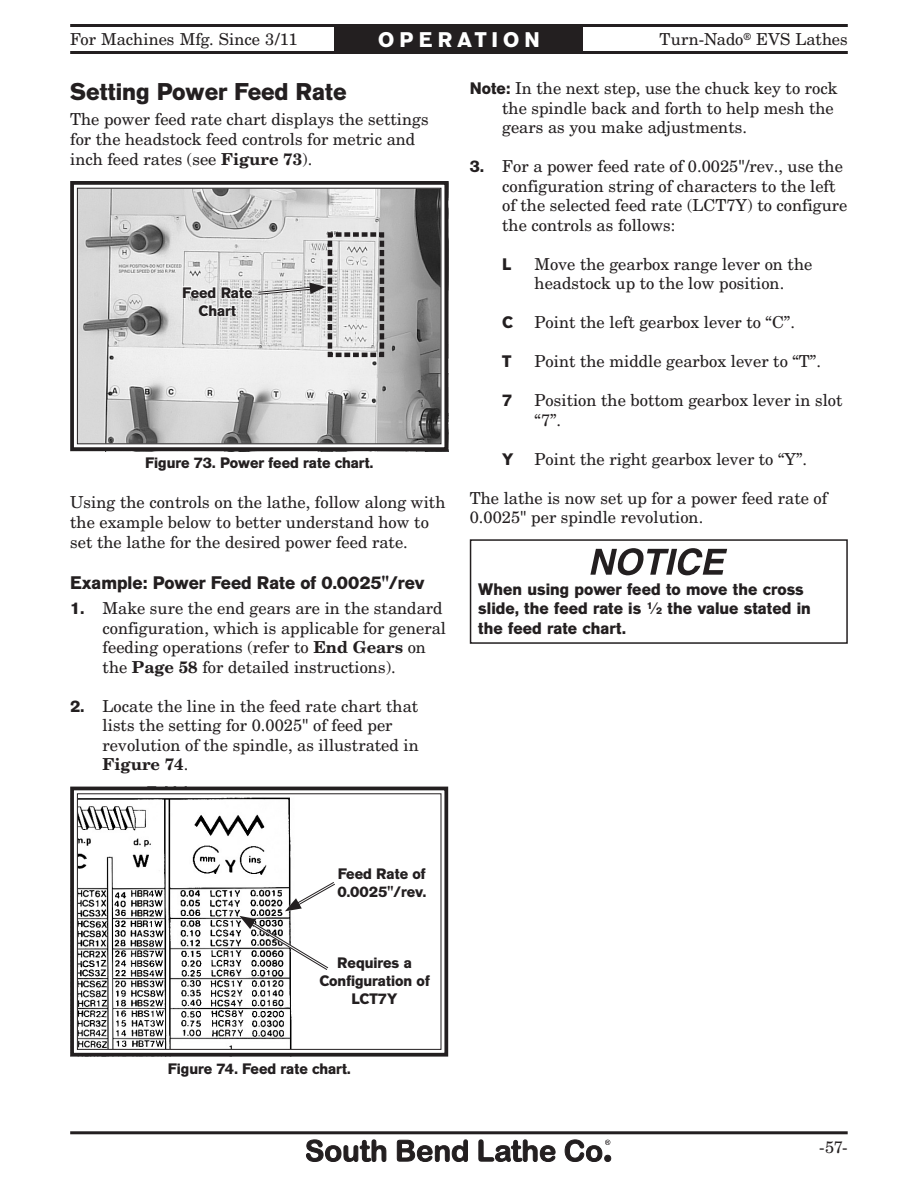
<style>
.page{position:relative;width:918px;height:1188px;background:#fff}
.page>*{position:absolute;margin:0;border:0;box-sizing:border-box;transform-origin:0 0}
.t1{font:700 24px "AG Old Face";color:#231f20}
.t2{font:700 21px "AG Old Face";letter-spacing:.245em;color:#fff}
.t3{font:700 18px "AG Old Face";color:#231f20}
.t4{font:16.5px/19.5px "New Century Schlbk";color:#231f20}
.t5{font:700 16.5px/19.5px "AG Old Face";color:#231f20}
.t6{font:700 15px/18px "AG Old Face";color:#231f20;text-align:center}
.s1{font-weight:700}
.s2{font-family:"AG Old Face";font-weight:700}
.s3{font-size:9.6px}
</style>
<div class="page">
<svg style="left:306px;top:1139px;width:305px;height:23px"></svg>
<hr style="left:70px;top:1131px;width:778px;height:3px;background:#231f20">
<hr style="left:70px;top:51px;width:778px;height:3px;background:#231f20">
<hr style="left:70px;top:24px;width:778px;height:3px;background:#231f20">
<div style="left:335px;top:26px;width:248px;height:26px;background:#231f20"></div>
<svg style="left:70px;top:181px;width:379px;height:271px;background:#b8b7b7"></svg>
<div style="left:77px;top:188px;width:364px;height:256px;border:1px solid #231f20"></div>
<svg style="left:182px;top:230px;width:204px;height:129px;background:#d7d7d7"></svg>
<svg style="left:590px;top:548px;width:137px;height:27px"></svg>
<div style="left:470px;top:539px;width:378px;height:105px;border:2px solid #231f20"></div>
<svg style="left:70px;top:786px;width:379px;height:271px"></svg>
<div style="left:77px;top:793px;width:364px;height:257px;border:1px solid #231f20"></div>
<svg style="left:239px;top:867px;width:192px;height:139px"></svg>
<p class="t2" style="left:378px;top:33px;width:163px">OPERATION</p>
<p class="t4" style="left:70px;top:31px;width:229px">For Machines Mfg. Since 3/11</p>
<p class="t4" style="left:659px;top:31px;width:190px">Turn-Nado<sup>®</sup> EVS Lathes</p>
<h1 class="t1" style="left:70px;top:83px;width:278px">Setting Power Feed Rate</h1>
<p class="t4" style="left:70px;top:111px;width:360px">The power feed rate chart displays the settings for the headstock feed controls for metric and inch feed rates (see <span class="s1">Figure 73</span>).</p>
<p class="t6" style="left:182px;top:285px;width:72px">Feed Rate<br>Chart</p>
<p class="t6" style="left:145px;top:455px;width:230px">Figure 73. Power feed rate chart.</p>
<p class="t4" style="left:70px;top:494px;width:377px">Using the controls on the lathe, follow along with the example below to better understand how to set the lathe for the desired power feed rate.</p>
<p class="t3" style="left:70px;top:577px;width:356px">Example: Power Feed Rate of 0.0025"/rev</p>
<p class="t4" style="left:103px;top:600px;width:345px;text-indent:-32px"><span class="s2">1.</span> Make sure the end gears are in the standard configuration, which is applicable for general feeding operations (refer to <span class="s1">End Gears</span> on the <span class="s1">Page 58</span> for detailed instructions).</p>
<p class="t4" style="left:103px;top:698px;width:318px;text-indent:-32px"><span class="s2">2.</span> Locate the line in the feed rate chart that lists the setting for 0.0025" of feed per revolution of the spindle, as illustrated in <span class="s1">Figure 74</span>.</p>
<p class="t4" style="left:502px;top:80px;width:337px;text-indent:-32px"><span class="s2">Note:</span> In the next step, use the chuck key to rock the spindle back and forth to help mesh the gears as you make adjustments.</p>
<p class="t4" style="left:502px;top:158px;width:347px;text-indent:-32px"><span class="s2">3.</span> For a power feed rate of 0.0025"/rev., use the configuration string of characters to the left of the selected feed rate (LCT7Y) to configure the controls as follows:</p>
<p class="t5" style="left:502px;top:256px;width:10px">L</p>
<p class="t4" style="left:535px;top:255px;width:279px">Move the gearbox range lever on the headstock up to the low position.</p>
<p class="t5" style="left:502px;top:314px;width:12px">C</p>
<p class="t4" style="left:535px;top:314px;width:262px">Point the left gearbox lever to “C”.</p>
<p class="t5" style="left:502px;top:353px;width:11px">T</p>
<p class="t4" style="left:535px;top:353px;width:288px">Point the middle gearbox lever to “T”.</p>
<p class="t5" style="left:502px;top:392px;width:12px">7</p>
<p class="t4" style="left:535px;top:392px;width:310px">Position the bottom gearbox lever in slot “7”.</p>
<p class="t5" style="left:502px;top:451px;width:13px">Y</p>
<p class="t4" style="left:535px;top:451px;width:274px">Point the right gearbox lever to “Y”.</p>
<p class="t4" style="left:470px;top:490px;width:359px">The lathe is now set up for a power feed rate of<br>0.0025" per spindle revolution.</p>
<p class="t5" style="left:478px;top:581px;width:334px">When using power feed to move the cross slide, the feed rate is <sup>1</sup>⁄<span class="s3">2</span> the value stated in the feed rate chart.</p>
<p class="t6" style="left:337px;top:866px;width:90px;text-align:left">Feed Rate of<br>0.0025"/rev.</p>
<p class="t6" style="left:319px;top:955px;width:112px">Requires a<br>Configuration of<br>LCT7Y</p>
<p class="t6" style="left:168px;top:1061px;width:184px">Figure 74. Feed rate chart.</p>
<p class="t4" style="left:819px;top:1139px;width:30px">-57-</p>
</div>
